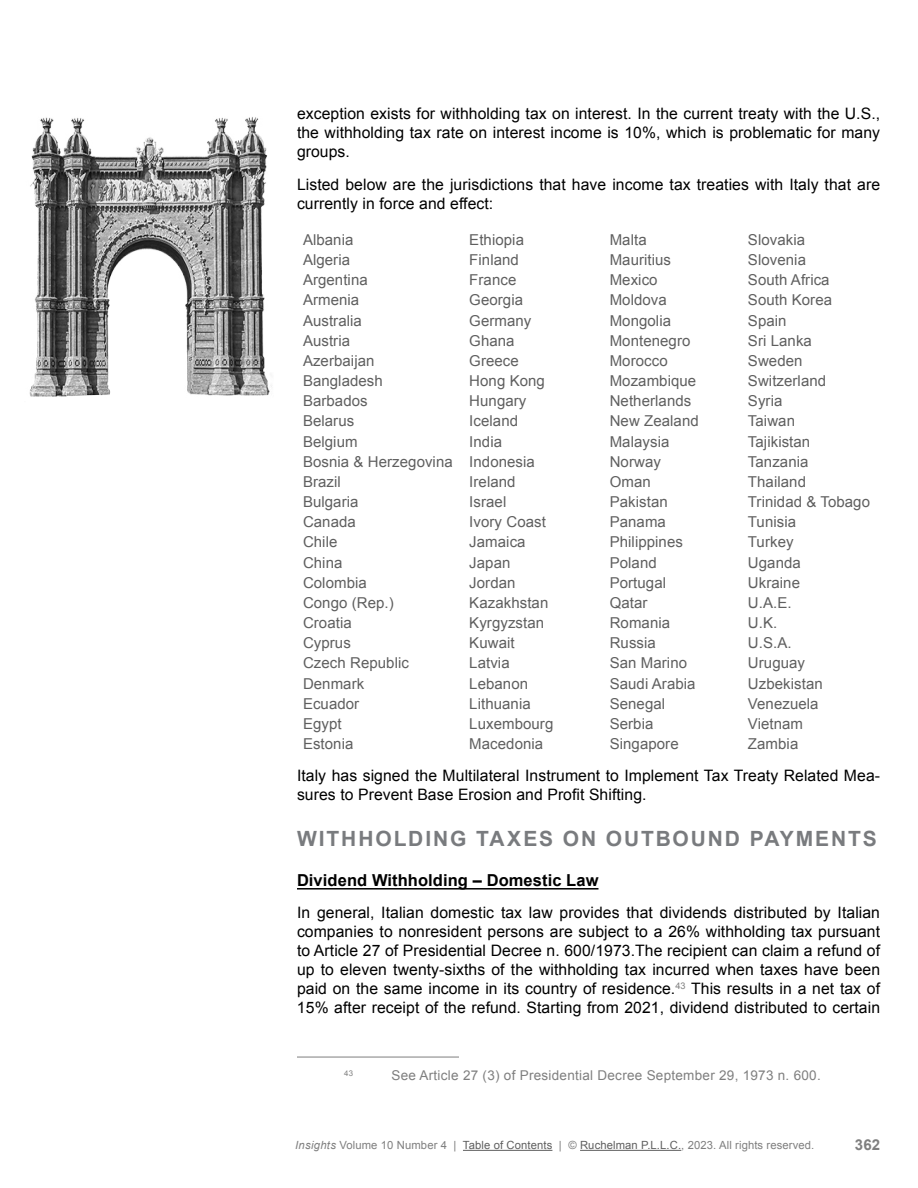
<style>
.page{position:relative;width:918px;height:1188px;background:#fff}
.page>*{position:absolute;margin:0;border:0;box-sizing:border-box;transform-origin:0 0}
.t1{font:700 21px "Arial";letter-spacing:.09em;color:#797b7e}
.t2{font:700 16.5px "Arial";letter-spacing:.005em;color:#000}
.t3{font:15.75px/18.9px "Arial";letter-spacing:.005em;color:#000;text-align:justify}
.t4{font:15px/20.1px "Arial";letter-spacing:.005em;color:#5f5f5f}
.t5{font:700 15px "Arial";color:#7f7f7f}
.t6{font:13.5px "Arial";letter-spacing:.02em;color:#7f7f7f}
.t7{font:11.25px "Arial";letter-spacing:.01em;color:#7f7f7f}
.t8{font:7.8px "Arial";color:#7f7f7f}
.s1{font-style:italic}
.s2{color:#5f5f5f}
</style>
<div class="page">
<hr style="left:463px;top:1150px;width:89px;height:1px;background:#5f5f5f">
<hr style="left:580px;top:1150px;width:101px;height:1px;background:#5f5f5f">
<hr style="left:297px;top:888px;width:302px;height:2px;background:#000">
<hr style="left:297px;top:1057px;width:162px;height:1px;background:#7f7f7f">
<img style="left:29px;top:117px;width:243px;height:280px">
<p class="t3" style="left:297px;top:105px;width:585px">exception exists for withholding tax on interest. In the current treaty with the U.S., the withholding tax rate on interest income is 10%, which is problematic for many groups.</p>
<p class="t3" style="left:297px;top:175px;width:585px">Listed below are the jurisdictions that have income tax treaties with Italy that are currently in force and effect:</p>
<p class="t4" style="left:303px;top:230px;width:151px">Albania<br>Algeria<br>Argentina<br>Armenia<br>Australia<br>Austria<br>Azerbaijan<br>Bangladesh<br>Barbados<br>Belarus<br>Belgium<br>Bosnia &amp; Herzegovina<br>Brazil<br>Bulgaria<br>Canada<br>Chile<br>China<br>Colombia<br>Congo (Rep.)<br>Croatia<br>Cyprus<br>Czech Republic<br>Denmark<br>Ecuador<br>Egypt<br>Estonia</p>
<p class="t4" style="left:469px;top:230px;width:86px">Ethiopia<br>Finland<br>France<br>Georgia<br>Germany<br>Ghana<br>Greece<br>Hong Kong<br>Hungary<br>Iceland<br>India<br>Indonesia<br>Ireland<br>Israel<br>Ivory Coast<br>Jamaica<br>Japan<br>Jordan<br>Kazakhstan<br>Kyrgyzstan<br>Kuwait<br>Latvia<br>Lebanon<br>Lithuania<br>Luxembourg<br>Macedonia</p>
<p class="t4" style="left:610px;top:230px;width:91px">Malta<br>Mauritius<br>Mexico<br>Moldova<br>Mongolia<br>Montenegro<br>Morocco<br>Mozambique<br>Netherlands<br>New Zealand<br>Malaysia<br>Norway<br>Oman<br>Pakistan<br>Panama<br>Philippines<br>Poland<br>Portugal<br>Qatar<br>Romania<br>Russia<br>San Marino<br>Saudi Arabia<br>Senegal<br>Serbia<br>Singapore</p>
<p class="t4" style="left:748px;top:230px;width:124px">Slovakia<br>Slovenia<br>South Africa<br>South Korea<br>Spain<br>Sri Lanka<br>Sweden<br>Switzerland<br>Syria<br>Taiwan<br>Tajikistan<br>Tanzania<br>Thailand<br>Trinidad &amp; Tobago<br>Tunisia<br>Turkey<br>Uganda<br>Ukraine<br>U.A.E.<br>U.K.<br>U.S.A.<br>Uruguay<br>Uzbekistan<br>Venezuela<br>Vietnam<br>Zambia</p>
<p class="t3" style="left:297px;top:767px;width:585px">Italy has signed the Multilateral Instrument to Implement Tax Treaty Related Mea&shy;sures to Prevent Base Erosion and Profit Shifting.</p>
<h1 class="t1" style="left:297px;top:825px;width:581px">WITHHOLDING TAXES ON OUTBOUND PAYMENTS</h1>
<p class="t2" style="left:297px;top:869px;width:303px">Dividend Withholding – Domestic Law</p>
<p class="t3" style="left:297px;top:903px;width:585px">In general, Italian domestic tax law provides that dividends distributed by Italian companies to nonresident persons are subject to a 26% withholding tax pursuant to Article 27 of Presidential Decree n. 600/1973.The recipient can claim a refund of up to eleven twenty-sixths of the withholding tax incurred when taxes have been paid on the same income in its country of residence.<sup>43</sup> This results in a net tax of 15% after receipt of the refund. Starting from 2021, dividend distributed to certain</p>
<p class="t8" style="left:344px;top:1068px;width:10px">43</p>
<p class="t6" style="left:391px;top:1066px;width:431px">See Article 27 (3) of Presidential Decree September 29, 1973 n. 600.</p>
<p class="t7" style="left:295px;top:1138px;width:521px"><span class="s1">Insights</span> Volume 10 Number 4 | <span class="s2">Table of Contents</span> | © <span class="s2">Ruchelman P.L.L.C.</span>, 2023. All rights reserved.</p>
<p class="t5" style="left:855px;top:1135px;width:27px">362</p>
</div>
